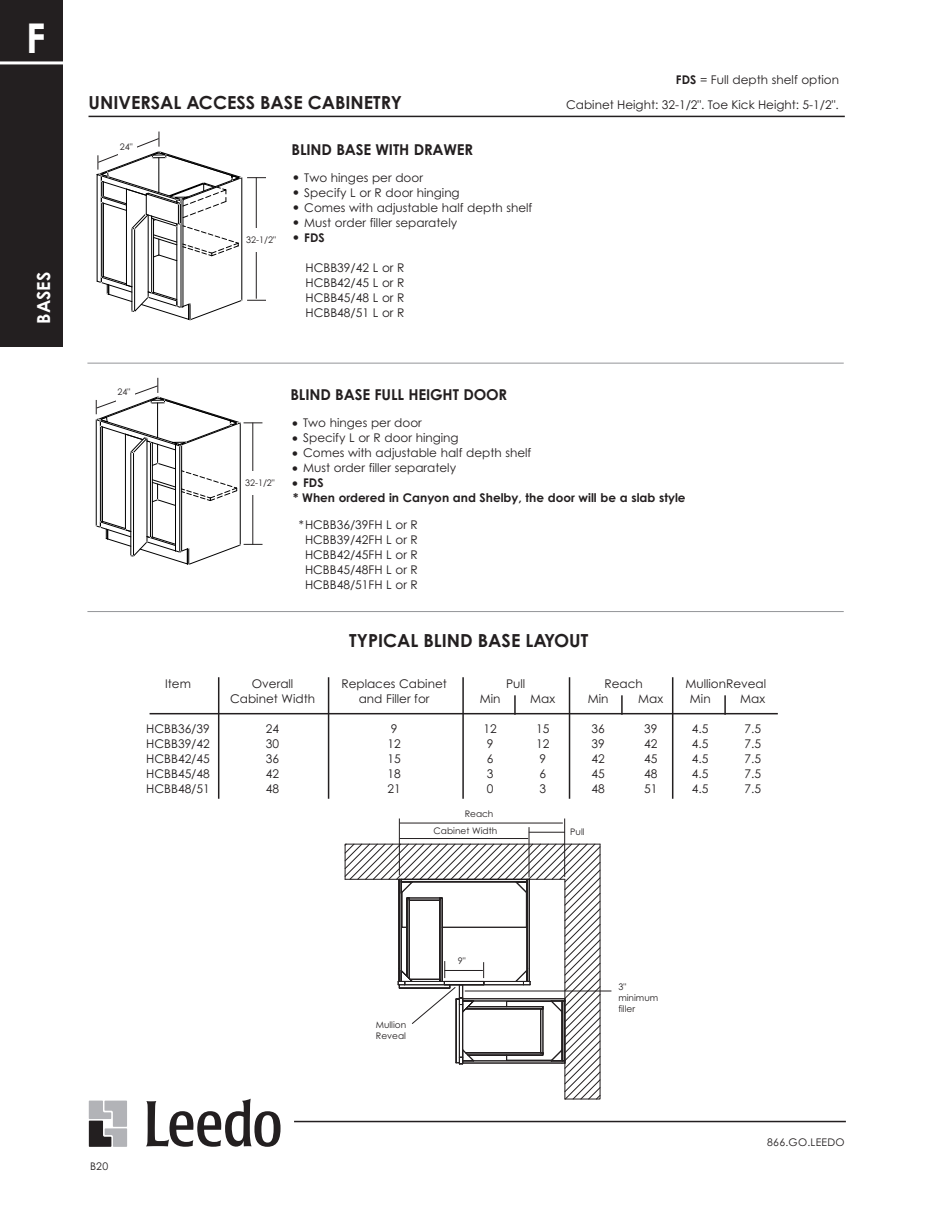
<style>
.page{position:relative;width:935px;height:1205px;background:#fff}
.page>*{position:absolute;margin:0;border:0;box-sizing:border-box;transform-origin:0 0}
.Headings{font:700 41.1px "Century Gothic Pro";color:#fff}
.t1{font:700 18px "Century Gothic Pro";color:#231f20}
.Headings-2{font:700 18px "Century Gothic Pro";color:#fff}
.Headings-3{font:700 15px "Century Gothic Pro";letter-spacing:-.01em;color:#231f20}
.Cabinet_Nomenclature{font:12px "Century Gothic Pro";color:#231f20}
.Cabinet_Nomenclature-2{font:700 12px "Century Gothic Pro";color:#231f20}
.t2{font:10.5px "Century Gothic Pro";letter-spacing:.025em;color:#231f20}
.t3{font:9px/10.8px "Century Gothic Pro";color:#231f20}
.s1{font-weight:700}
.s2{font-size:15px}
.s3{font-weight:400;font-size:15px}
</style>
<div class="page">
<hr style="left:294px;top:1121px;width:552px;height:1px;background:#231f20">
<hr style="left:88px;top:116px;width:756px;height:1px;background:#231f20">
<svg style="left:89px;top:1100px;width:38px;height:47px;background:#98989a"></svg>
<svg style="left:146px;top:1099px;width:134px;height:48px"></svg>
<div style="left:0;top:0;width:63px;height:346px;background:#231f20"></div>
<hr style="left:0;top:61px;width:70px;height:3px;background:#fff">
<hr style="left:87px;top:363px;width:756px;height:1px;background:#939598">
<hr style="left:87px;top:611px;width:756px;height:1px;background:#939598">
<svg style="left:97px;top:132px;width:169px;height:189px"></svg>
<svg style="left:96px;top:378px;width:166px;height:187px"></svg>
<div style="left:116px;top:387px;width:19px;height:14px;background:#fff"></div>
<div style="left:118px;top:142px;width:19px;height:14px;background:#fff"></div>
<hr style="left:149px;top:713px;width:629px;height:1px;background:#231f20">
<hr style="left:218px;top:677px;width:1px;height:122px;background:#231f20">
<hr style="left:328px;top:677px;width:1px;height:122px;background:#231f20">
<hr style="left:462px;top:677px;width:2px;height:122px;background:#231f20">
<hr style="left:569px;top:677px;width:1px;height:122px;background:#231f20">
<hr style="left:672px;top:677px;width:1px;height:122px;background:#231f20">
<svg style="left:514px;top:695px;width:1px;height:20px"></svg>
<svg style="left:621px;top:695px;width:1px;height:20px"></svg>
<hr style="left:724px;top:695px;width:2px;height:20px;background:#231f20">
<hr style="left:564px;top:818px;width:1px;height:59px;background:#231f20">
<hr style="left:529px;top:827px;width:1px;height:50px;background:#231f20">
<hr style="left:399px;top:818px;width:1px;height:57px;background:#231f20">
<hr style="left:400px;top:838px;width:128px;height:1px;background:#231f20">
<hr style="left:400px;top:823px;width:163px;height:1px;background:#231f20">
<hr style="left:529px;top:832px;width:36px;height:1px;background:#231f20">
<svg style="left:344px;top:843px;width:257px;height:257px"></svg>
<hr style="left:465px;top:991px;width:146px;height:1px;background:#231f20">
<p class="Headings" style="left:26px;top:12px;width:21px">F</p>
<p class="Headings-2" style="left:33px;top:324px;width:53px;rotate:-90deg">BASES</p>
<p class="Cabinet_Nomenclature" style="left:676px;top:73px;width:165px"><span class="s1">FDS</span> = Full depth shelf option</p>
<p class="t1" style="left:88px;top:91px;width:315px">UNIVERSAL ACCESS BASE CABINETRY</p>
<p class="Cabinet_Nomenclature" style="left:566px;top:97px;width:274px">Cabinet Height: 32-1/2". Toe Kick Height: 5-1/2".</p>
<p class="t3" style="left:120px;top:142px;width:14px">24"</p>
<p class="t3" style="left:246px;top:234px;width:31px">32-1/2"</p>
<p class="Headings-3" style="left:291px;top:140px;width:183px">BLIND BASE WITH DRAWER</p>
<p class="Cabinet_Nomenclature" style="left:291px;top:170px;width:133px"><span class="s2">•</span> Two hinges per door</p>
<p class="Cabinet_Nomenclature" style="left:291px;top:185px;width:170px"><span class="s2">•</span> Specify L or R door hinging</p>
<p class="Cabinet_Nomenclature" style="left:291px;top:200px;width:242px"><span class="s2">•</span> Comes with adjustable half depth shelf</p>
<p class="Cabinet_Nomenclature" style="left:291px;top:215px;width:167px"><span class="s2">•</span> Must order filler separately</p>
<p class="Cabinet_Nomenclature-2" style="left:291px;top:230px;width:35px"><span class="s3">•</span> FDS</p>
<p class="Cabinet_Nomenclature" style="left:305px;top:261px;width:100px">HCBB39/42 L or R</p>
<p class="Cabinet_Nomenclature" style="left:305px;top:276px;width:100px">HCBB42/45 L or R</p>
<p class="Cabinet_Nomenclature" style="left:305px;top:291px;width:100px">HCBB45/48 L or R</p>
<p class="Cabinet_Nomenclature" style="left:305px;top:306px;width:100px">HCBB48/51 L or R</p>
<p class="t3" style="left:117px;top:386px;width:14px">24"</p>
<p class="t3" style="left:245px;top:477px;width:31px">32-1/2"</p>
<p class="Headings-3" style="left:290px;top:385px;width:218px">BLIND BASE FULL HEIGHT DOOR</p>
<p class="Cabinet_Nomenclature" style="left:290px;top:415px;width:133px"><span class="s2">•</span> Two hinges per door</p>
<p class="Cabinet_Nomenclature" style="left:290px;top:430px;width:170px"><span class="s2">•</span> Specify L or R door hinging</p>
<p class="Cabinet_Nomenclature" style="left:290px;top:445px;width:242px"><span class="s2">•</span> Comes with adjustable half depth shelf</p>
<p class="Cabinet_Nomenclature" style="left:290px;top:460px;width:167px"><span class="s2">•</span> Must order filler separately</p>
<p class="Cabinet_Nomenclature-2" style="left:290px;top:475px;width:35px"><span class="s3">•</span> FDS</p>
<p class="Cabinet_Nomenclature-2" style="left:293px;top:490px;width:394px">* When ordered in Canyon and Shelby, the door will be a slab style</p>
<p class="Cabinet_Nomenclature" style="left:299px;top:517px;width:121px">*HCBB36/39FH L or R</p>
<p class="Cabinet_Nomenclature" style="left:305px;top:532px;width:114px">HCBB39/42FH L or R</p>
<p class="Cabinet_Nomenclature" style="left:305px;top:547px;width:114px">HCBB42/45FH L or R</p>
<p class="Cabinet_Nomenclature" style="left:305px;top:562px;width:114px">HCBB45/48FH L or R</p>
<p class="Cabinet_Nomenclature" style="left:305px;top:577px;width:114px">HCBB48/51FH L or R</p>
<p class="t1" style="left:349px;top:629px;width:240px">TYPICAL BLIND BASE LAYOUT</p>
<p class="Cabinet_Nomenclature" style="left:165px;top:676px;width:27px">Item</p>
<p class="Cabinet_Nomenclature" style="left:252px;top:676px;width:43px">Overall</p>
<p class="Cabinet_Nomenclature" style="left:341px;top:676px;width:107px">Replaces Cabinet</p>
<p class="Cabinet_Nomenclature" style="left:506px;top:676px;width:21px">Pull</p>
<p class="Cabinet_Nomenclature" style="left:604px;top:676px;width:40px">Reach</p>
<p class="Cabinet_Nomenclature" style="left:685px;top:676px;width:82px">MullionReveal</p>
<p class="Cabinet_Nomenclature" style="left:230px;top:691px;width:86px">Cabinet Width</p>
<p class="Cabinet_Nomenclature" style="left:359px;top:691px;width:72px">and Filler for</p>
<p class="Cabinet_Nomenclature" style="left:480px;top:691px;width:22px">Min</p>
<p class="Cabinet_Nomenclature" style="left:530px;top:691px;width:26px">Max</p>
<p class="Cabinet_Nomenclature" style="left:588px;top:691px;width:22px">Min</p>
<p class="Cabinet_Nomenclature" style="left:638px;top:691px;width:26px">Max</p>
<p class="Cabinet_Nomenclature" style="left:690px;top:691px;width:22px">Min</p>
<p class="Cabinet_Nomenclature" style="left:740px;top:691px;width:26px">Max</p>
<p class="Cabinet_Nomenclature" style="left:146px;top:721px;width:65px">HCBB36/39</p>
<p class="Cabinet_Nomenclature" style="left:266px;top:721px;width:15px">24</p>
<p class="Cabinet_Nomenclature" style="left:391px;top:721px;width:8px">9</p>
<p class="Cabinet_Nomenclature" style="left:483px;top:721px;width:15px">12</p>
<p class="Cabinet_Nomenclature" style="left:536px;top:721px;width:15px">15</p>
<p class="Cabinet_Nomenclature" style="left:591px;top:721px;width:15px">36</p>
<p class="Cabinet_Nomenclature" style="left:644px;top:721px;width:15px">39</p>
<p class="Cabinet_Nomenclature" style="left:692px;top:721px;width:18px">4.5</p>
<p class="Cabinet_Nomenclature" style="left:744px;top:721px;width:18px">7.5</p>
<p class="Cabinet_Nomenclature" style="left:146px;top:736px;width:65px">HCBB39/42</p>
<p class="Cabinet_Nomenclature" style="left:266px;top:736px;width:15px">30</p>
<p class="Cabinet_Nomenclature" style="left:387px;top:736px;width:15px">12</p>
<p class="Cabinet_Nomenclature" style="left:487px;top:736px;width:8px">9</p>
<p class="Cabinet_Nomenclature" style="left:536px;top:736px;width:15px">12</p>
<p class="Cabinet_Nomenclature" style="left:591px;top:736px;width:15px">39</p>
<p class="Cabinet_Nomenclature" style="left:644px;top:736px;width:15px">42</p>
<p class="Cabinet_Nomenclature" style="left:692px;top:736px;width:18px">4.5</p>
<p class="Cabinet_Nomenclature" style="left:744px;top:736px;width:18px">7.5</p>
<p class="Cabinet_Nomenclature" style="left:146px;top:751px;width:65px">HCBB42/45</p>
<p class="Cabinet_Nomenclature" style="left:266px;top:751px;width:15px">36</p>
<p class="Cabinet_Nomenclature" style="left:387px;top:751px;width:15px">15</p>
<p class="Cabinet_Nomenclature" style="left:487px;top:751px;width:8px">6</p>
<p class="Cabinet_Nomenclature" style="left:539px;top:751px;width:8px">9</p>
<p class="Cabinet_Nomenclature" style="left:591px;top:751px;width:15px">42</p>
<p class="Cabinet_Nomenclature" style="left:644px;top:751px;width:15px">45</p>
<p class="Cabinet_Nomenclature" style="left:692px;top:751px;width:18px">4.5</p>
<p class="Cabinet_Nomenclature" style="left:744px;top:751px;width:18px">7.5</p>
<p class="Cabinet_Nomenclature" style="left:146px;top:766px;width:65px">HCBB45/48</p>
<p class="Cabinet_Nomenclature" style="left:266px;top:766px;width:15px">42</p>
<p class="Cabinet_Nomenclature" style="left:387px;top:766px;width:15px">18</p>
<p class="Cabinet_Nomenclature" style="left:487px;top:766px;width:8px">3</p>
<p class="Cabinet_Nomenclature" style="left:539px;top:766px;width:8px">6</p>
<p class="Cabinet_Nomenclature" style="left:591px;top:766px;width:15px">45</p>
<p class="Cabinet_Nomenclature" style="left:644px;top:766px;width:15px">48</p>
<p class="Cabinet_Nomenclature" style="left:692px;top:766px;width:18px">4.5</p>
<p class="Cabinet_Nomenclature" style="left:744px;top:766px;width:18px">7.5</p>
<p class="Cabinet_Nomenclature" style="left:146px;top:781px;width:65px">HCBB48/51</p>
<p class="Cabinet_Nomenclature" style="left:266px;top:781px;width:15px">48</p>
<p class="Cabinet_Nomenclature" style="left:387px;top:781px;width:15px">21</p>
<p class="Cabinet_Nomenclature" style="left:487px;top:781px;width:8px">0</p>
<p class="Cabinet_Nomenclature" style="left:539px;top:781px;width:8px">3</p>
<p class="Cabinet_Nomenclature" style="left:591px;top:781px;width:15px">48</p>
<p class="Cabinet_Nomenclature" style="left:644px;top:781px;width:15px">51</p>
<p class="Cabinet_Nomenclature" style="left:692px;top:781px;width:18px">4.5</p>
<p class="Cabinet_Nomenclature" style="left:744px;top:781px;width:18px">7.5</p>
<p class="t3" style="left:465px;top:808px;width:30px">Reach</p>
<p class="t3" style="left:433px;top:825px;width:65px">Cabinet Width</p>
<p class="t3" style="left:570px;top:826px;width:16px">Pull</p>
<p class="t2" style="left:90px;top:1160px;width:20px">B20</p>
<p class="t3" style="left:376px;top:1019px;width:32px">Mullion</p>
<p class="t3" style="left:376px;top:1030px;width:32px">Reveal</p>
<p class="t3" style="left:458px;top:955px;width:9px">9"</p>
<p class="t3" style="left:618px;top:981px;width:41px">3" minimum filler</p>
<p class="t2" style="left:767px;top:1136px;width:79px">866.GO.LEEDO</p>
</div>
